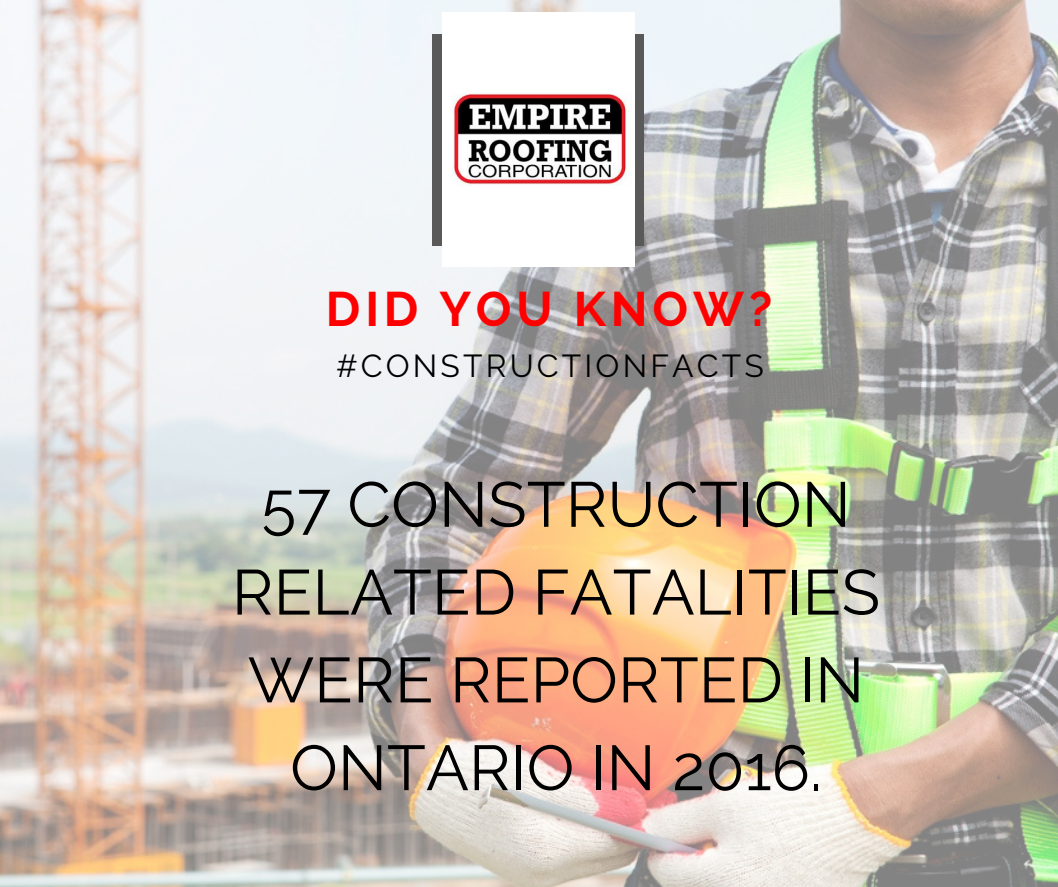
<style>
.page{position:relative;width:1058px;height:887px;background:#fff}
.page>*{position:absolute;margin:0;border:0;box-sizing:border-box;transform-origin:0 0}
.t1{font:63.45px/87.8px "Raleway";color:#000;text-align:center}
.t2{font:700 48.3px "Raleway";letter-spacing:.1em;color:#f00}
.t3{font:31.65px "Raleway";letter-spacing:.1em;color:#000}
</style>
<div class="page">
<img style="left:0;top:0;width:1057px;height:886px">
<div style="left:432px;top:34px;width:211px;height:211px;background:#59595a"></div>
<img style="left:442px;top:12px;width:192px;height:255px">
<p class="t2" style="left:326px;top:281px;width:448px">DID YOU KNOW?</p>
<p class="t3" style="left:336px;top:347px;width:429px">#CONSTRUCTIONFACTS</p>
<p class="t1" style="left:232px;top:460px;width:650px">57 CONSTRUCTION<br>RELATED FATALITIES<br>WERE REPORTED IN<br>ONTARIO IN 2016.</p>
</div>
